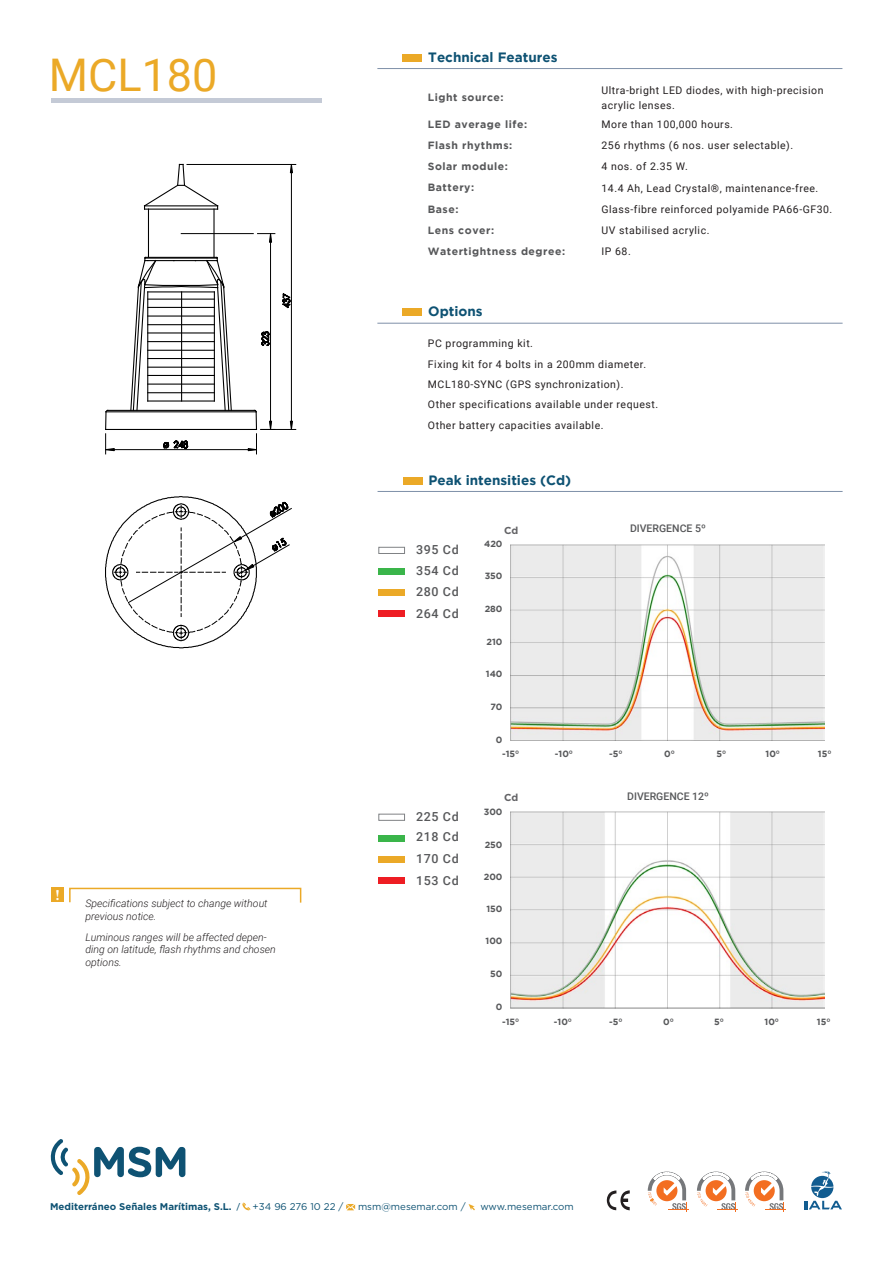
<style>
.page{position:relative;width:893px;height:1263px;background:#fff}
.page>*{position:absolute;margin:0;border:0;box-sizing:border-box;transform-origin:0 0}
.t1{font:45px "Roboto";color:#eba927}
.t2{font:700 15px "Minion Pro";color:#fff}
.t3{font:700 13.5px "Gotham";color:#0e5273}
.Columna_derecha{font:500 12.45px "Roboto";letter-spacing:.05em;color:#57585a}
.Columna_derecha-2{font:10.5px/15px "Roboto";letter-spacing:.05em;color:#231f20}
.t4{font:italic 300 10.5px/12.6px "Roboto";color:#231f20}
.Columna_izquierda{font:700 10.5px "Gotham";letter-spacing:.05em;color:#57585a}
.t5{font:500 10.5px "Roboto";color:#57585a}
.t6{font:700 10.05px "Gotham";color:#636366}
.t7{font:700 9.75px "Gotham";color:#0e5273}
.t8{font:9.75px "Gotham";color:#0e5273}
.t9{font:700 9px "Gotham";color:#57585a}
.s1{font-family:"Roboto";font-weight:500}
.s2{font-family:"Roboto";font-weight:400}
.s3{font-weight:400}
</style>
<div class="page">
<svg style="left:50px;top:1139px;width:135px;height:56px"></svg>
<svg style="left:242px;top:1202px;width:8px;height:8px"></svg>
<svg style="left:346px;top:1204px;width:9px;height:6px"></svg>
<svg style="left:469px;top:1204px;width:6px;height:6px"></svg>
<div style="left:403px;top:54px;width:19px;height:8px;background:#eba927"></div>
<svg style="left:805px;top:1171px;width:37px;height:38px"></svg>
<hr style="left:377px;top:68px;width:465px;height:1px;background:#7e90a8">
<div style="left:51px;top:98px;width:270px;height:5px;background:#c4cad6"></div>
<div style="left:403px;top:309px;width:19px;height:7px;background:#eba927"></div>
<hr style="left:377px;top:323px;width:466px;height:1px;background:#7e90a8">
<svg style="left:606px;top:1190px;width:24px;height:20px"></svg>
<div style="left:69px;top:888px;width:232px;height:15px;border:2px solid #eba927"></div>
<div style="left:51px;top:888px;width:13px;height:14px;background:#eba927"></div>
<svg style="left:745px;top:1171px;width:41px;height:40px"></svg>
<svg style="left:697px;top:1171px;width:41px;height:40px"></svg>
<svg style="left:648px;top:1171px;width:41px;height:40px"></svg>
<div style="left:403px;top:477px;width:19px;height:7px;background:#eba927"></div>
<hr style="left:378px;top:491px;width:465px;height:1px;background:#7e90a8">
<hr style="left:145px;top:209px;width:73px;height:1px;background:#000">
<hr style="left:106px;top:429px;width:150px;height:1px;background:#000">
<hr style="left:108px;top:410px;width:146px;height:1px;background:#000">
<hr style="left:106px;top:411px;width:150px;height:1px;background:#000">
<hr style="left:181px;top:233px;width:72px;height:1px;background:#000">
<hr style="left:106px;top:449px;width:150px;height:1px;background:#000">
<svg style="left:161px;top:440px;width:27px;height:11px"></svg>
<svg style="left:290px;top:421px;width:3px;height:8px"></svg>
<svg style="left:290px;top:165px;width:3px;height:8px"></svg>
<hr style="left:261px;top:429px;width:35px;height:1px;background:#000">
<hr style="left:187px;top:164px;width:109px;height:1px;background:#000">
<hr style="left:291px;top:164px;width:1px;height:265px;background:#000">
<svg style="left:282px;top:293px;width:10px;height:16px"></svg>
<svg style="left:105px;top:409px;width:10px;height:45px"></svg>
<hr style="left:148px;top:209px;width:1px;height:48px;background:#000">
<svg style="left:258px;top:233px;width:17px;height:10px"></svg>
<hr style="left:270px;top:234px;width:1px;height:195px;background:#000">
<svg style="left:261px;top:331px;width:9px;height:15px"></svg>
<svg style="left:248px;top:409px;width:27px;height:45px"></svg>
<svg style="left:143px;top:163px;width:76px;height:46px"></svg>
<hr style="left:213px;top:209px;width:2px;height:48px;background:#000">
<svg style="left:130px;top:257px;width:102px;height:154px"></svg>
<svg style="left:105px;top:496px;width:187px;height:153px"></svg>
<div style="left:379px;top:610px;width:26px;height:6px;background:#ee1d23"></div>
<div style="left:379px;top:589px;width:26px;height:6px;background:#eba927"></div>
<div style="left:379px;top:568px;width:26px;height:6px;background:#3ab54a"></div>
<div style="left:379px;top:547px;width:26px;height:7px;background:#fff;border:1px solid #808285"></div>
<div style="left:379px;top:877px;width:26px;height:6px;background:#ee1d23"></div>
<div style="left:379px;top:856px;width:26px;height:6px;background:#eba927"></div>
<div style="left:379px;top:835px;width:26px;height:6px;background:#3ab54a"></div>
<svg style="left:379px;top:814px;width:26px;height:6px"></svg>
<img style="left:510px;top:544px;width:315px;height:197px">
<img style="left:510px;top:812px;width:315px;height:196px">
<p class="t1" style="left:49px;top:43px;width:170px">MCL180</p>
<h2 class="t2" style="left:55px;top:884px;width:6px">!</h2>
<p class="t4" style="left:86px;top:897px;width:184px">Specifications subject to change without previous notice.</p>
<p class="t4" style="left:86px;top:930px;width:192px">Luminous ranges will be affected depen&shy;ding on latitude, flash rhythms and chosen options.</p>
<p class="t3" style="left:428px;top:49px;width:131px">Technical Features</p>
<p class="Columna_izquierda" style="left:428px;top:92px;width:77px">Light source:</p>
<p class="Columna_derecha-2" style="left:602px;top:82px;width:224px">Ultra-bright LED diodes, with high-precision acrylic lenses.</p>
<p class="Columna_izquierda" style="left:428px;top:118px;width:101px">LED average life:</p>
<p class="Columna_derecha-2" style="left:602px;top:116px;width:133px">More than 100,000 hours.</p>
<p class="Columna_izquierda" style="left:428px;top:139px;width:86px">Flash rhythms:</p>
<p class="Columna_derecha-2" style="left:602px;top:137px;width:193px">256 rhythms (6 nos. user selectable).</p>
<p class="Columna_izquierda" style="left:428px;top:160px;width:82px">Solar module:</p>
<p class="Columna_derecha-2" style="left:602px;top:159px;width:88px">4 nos. of 2.35 W.</p>
<p class="Columna_izquierda" style="left:428px;top:182px;width:48px">Battery:</p>
<p class="Columna_derecha-2" style="left:602px;top:180px;width:218px">14.4 Ah, Lead Crystal®, maintenance-free.</p>
<p class="Columna_izquierda" style="left:428px;top:203px;width:32px">Base:</p>
<p class="Columna_derecha-2" style="left:602px;top:201px;width:232px">Glass-fibre reinforced polyamide PA66-GF30.</p>
<p class="Columna_izquierda" style="left:428px;top:224px;width:68px">Lens cover:</p>
<p class="Columna_derecha-2" style="left:602px;top:222px;width:109px">UV stabilised acrylic.</p>
<p class="Columna_izquierda" style="left:428px;top:245px;width:139px">Watertightness degree:</p>
<p class="Columna_derecha-2" style="left:602px;top:244px;width:31px">IP 68.</p>
<p class="t3" style="left:428px;top:303px;width:56px">Options</p>
<p class="Columna_derecha-2" style="left:428px;top:335px;width:107px">PC programming kit.</p>
<p class="Columna_derecha-2" style="left:428px;top:356px;width:220px">Fixing kit for 4 bolts in a 200mm diameter.</p>
<p class="Columna_derecha-2" style="left:428px;top:376px;width:197px">MCL180-SYNC (GPS synchronization).</p>
<p class="Columna_derecha-2" style="left:428px;top:397px;width:232px">Other specifications available under request.</p>
<p class="Columna_derecha-2" style="left:428px;top:417px;width:177px">Other battery capacities available.</p>
<p class="t3" style="left:428px;top:472px;width:144px">Peak intensities (Cd)</p>
<p class="Columna_derecha" style="left:416px;top:541px;width:44px">395 Cd</p>
<p class="Columna_derecha" style="left:416px;top:561px;width:44px">354 Cd</p>
<p class="Columna_derecha" style="left:416px;top:583px;width:44px">280 Cd</p>
<p class="Columna_derecha" style="left:416px;top:605px;width:44px">264 Cd</p>
<p class="Columna_derecha" style="left:416px;top:807px;width:44px">225 Cd</p>
<p class="Columna_derecha" style="left:416px;top:828px;width:44px">218 Cd</p>
<p class="Columna_derecha" style="left:416px;top:850px;width:44px">170 Cd</p>
<p class="Columna_derecha" style="left:416px;top:872px;width:44px">153 Cd</p>
<p class="t6" style="left:504px;top:523px;width:16px">Cd</p>
<p class="t5" style="left:630px;top:521px;width:77px">DIVERGENCE 5º</p>
<p class="t9" style="left:484px;top:539px;width:20px">420</p>
<p class="t9" style="left:485px;top:571px;width:19px">350</p>
<p class="t9" style="left:485px;top:604px;width:19px">280</p>
<p class="t9" style="left:487px;top:637px;width:17px">210</p>
<p class="t9" style="left:486px;top:669px;width:18px">140</p>
<p class="t9" style="left:490px;top:701px;width:14px">70</p>
<p class="t9" style="left:496px;top:735px;width:8px">0</p>
<p class="t9" style="left:502px;top:749px;width:19px">-15<span class="s1">º</span></p>
<p class="t9" style="left:555px;top:749px;width:20px">-10<span class="s1">º</span></p>
<p class="t9" style="left:609px;top:749px;width:15px">-5<span class="s1">º</span></p>
<p class="t9" style="left:664px;top:749px;width:12px">0<span class="s1">º</span></p>
<p class="t9" style="left:716px;top:749px;width:11px">5<span class="s1">º</span></p>
<p class="t9" style="left:766px;top:749px;width:16px">10<span class="s1">º</span></p>
<p class="t9" style="left:818px;top:749px;width:15px">15<span class="s1">º</span></p>
<p class="t6" style="left:504px;top:791px;width:16px">Cd</p>
<p class="t5" style="left:627px;top:789px;width:83px">DIVERGENCE 12º</p>
<p class="t9" style="left:484px;top:806px;width:20px">300</p>
<p class="t9" style="left:485px;top:839px;width:19px">250</p>
<p class="t9" style="left:484px;top:871px;width:20px">200</p>
<p class="t9" style="left:486px;top:904px;width:18px">150</p>
<p class="t9" style="left:486px;top:936px;width:18px">100</p>
<p class="t9" style="left:490px;top:968px;width:14px">50</p>
<p class="t9" style="left:496px;top:1002px;width:8px">0</p>
<p class="t9" style="left:502px;top:1017px;width:19px">-15<span class="s1">º</span></p>
<p class="t9" style="left:554px;top:1017px;width:20px">-10<span class="s1">º</span></p>
<p class="t9" style="left:609px;top:1017px;width:15px">-5<span class="s1">º</span></p>
<p class="t9" style="left:663px;top:1017px;width:12px">0<span class="s1">º</span></p>
<p class="t9" style="left:714px;top:1017px;width:11px">5<span class="s1">º</span></p>
<p class="t9" style="left:764px;top:1017px;width:16px">10<span class="s1">º</span></p>
<p class="t9" style="left:817px;top:1017px;width:15px">15<span class="s1">º</span></p>
<p class="t7" style="left:50px;top:1200px;width:295px">Mediterráneo Señales Marítimas, S.L. <span class="s2">/</span> <span class="s3">+34 96 276 10 22 /</span></p>
<p class="t8" style="left:358px;top:1201px;width:109px">msm@mesemar.com /</p>
<p class="t8" style="left:480px;top:1201px;width:95px">www.mesemar.com</p>
</div>
